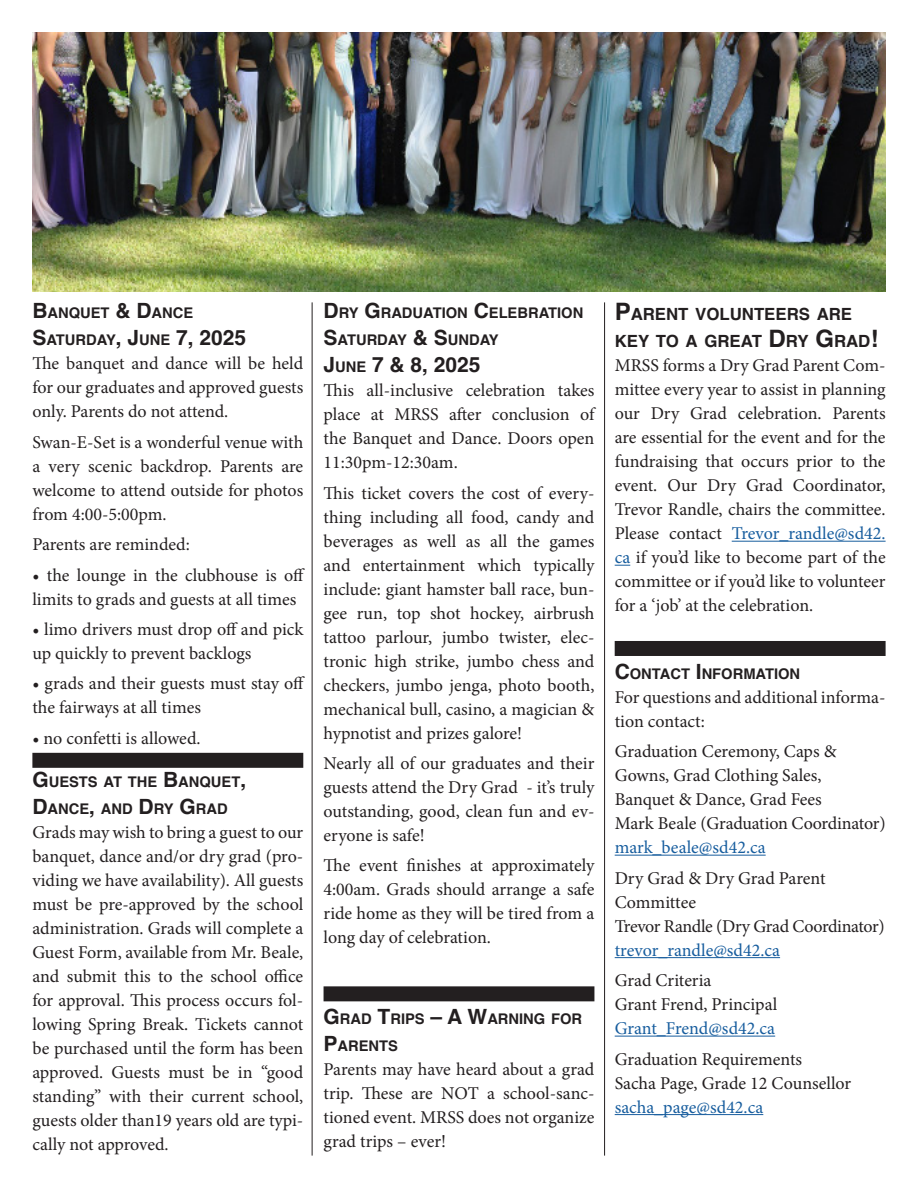
<style>
.page{position:relative;width:918px;height:1188px;background:#fff}
.page>*{position:absolute;margin:0;border:0;box-sizing:border-box;transform-origin:0 0}
.t1{font:700 21px "Helvetica";color:#231f20}
.t2{font:18px/24px "Minion Pro";letter-spacing:-.005em;color:#231f20;text-align:justify}
.t3{font:18px "Minion Pro";color:#175d9e}
.t4{font:700 16.8px/27px "Helvetica";color:#231f20}
.t5{font:700 14.7px/27px "Helvetica";color:#231f20}
.s1{font-size:21px}
.s2{font-size:14.7px}
.s3{font-size:24px}
.s4{color:#175d9e}
</style>
<div class="page">
<hr style="left:732px;top:541px;width:154px;height:1px;background:#175d9e">
<svg style="left:615px;top:565px;width:15px;height:1px"></svg>
<img style="left:32px;top:32px;width:854px;height:260px">
<div style="left:32px;top:753px;width:271px;height:15px;background:#231f20"></div>
<hr style="left:615px;top:855px;width:151px;height:1px;background:#175d9e">
<hr style="left:615px;top:957px;width:165px;height:1px;background:#175d9e">
<hr style="left:615px;top:1036px;width:160px;height:1px;background:#175d9e">
<hr style="left:615px;top:1114px;width:148px;height:1px;background:#175d9e">
<div style="left:324px;top:986px;width:270px;height:15px;background:#231f20"></div>
<hr style="left:312px;top:302px;width:1px;height:854px;background:#231f20">
<hr style="left:604px;top:302px;width:1px;height:854px;background:#231f20">
<div style="left:615px;top:641px;width:271px;height:15px;background:#231f20"></div>
<p class="t5" style="left:32px;top:301px;width:215px"><span class="s1">B</span>ANQUET <span class="s1">&amp; D</span>ANCE<br><span class="s1">S</span>ATURDAY<span class="s1">, J</span>UNE <span class="s1">7, 2025</span></p>
<p class="t2" style="left:32px;top:351px;width:272px">The banquet and dance will be held for our graduates and approved guests only. Parents do not attend.</p>
<p class="t2" style="left:32px;top:430px;width:272px">Swan-E-Set is a wonderful venue with a very scenic backdrop. Parents are welcome to attend outside for photos from 4:00-5:00pm.</p>
<p class="t2" style="left:32px;top:532px;width:159px">Parents are reminded:</p>
<p class="t2" style="left:32px;top:563px;width:274px">• the lounge in the clubhouse is off limits to grads and guests at all times</p>
<p class="t2" style="left:32px;top:617px;width:272px">• limo drivers must drop off and pick up quickly to prevent backlogs</p>
<p class="t2" style="left:32px;top:672px;width:274px">• grads and their guests must stay off the fairways at all times</p>
<p class="t2" style="left:32px;top:726px;width:170px">• no confetti is allowed.</p>
<p class="t5" style="left:32px;top:770px;width:215px"><span class="s1">G</span>UESTS AT THE <span class="s1">B</span>ANQUET<span class="s1">,<br>D</span>ANCE<span class="s1">,</span> AND <span class="s1">D</span>RY <span class="s1">G</span>RAD</p>
<p class="t2" style="left:32px;top:820px;width:272px">Grads may wish to bring a guest to our banquet, dance and/or dry grad (pro&shy;viding we have availability). All guests must be pre-approved by the school administration. Grads will complete a Guest Form, available from Mr. Beale, and submit this to the school office for approval. This process occurs fol&shy;lowing Spring Break. Tickets cannot be purchased until the form has been approved. Guests must be in “good standing” with their current school, guests older than19 years old are typi&shy;cally not approved.</p>
<p class="t5" style="left:324px;top:301px;width:261px"><span class="s1">D</span>RY <span class="s1">G</span>RADUATION <span class="s1">C</span>ELEBRATION<br><span class="s1">S</span>ATURDAY <span class="s1">&amp; S</span>UNDAY</p>
<p class="t1" style="left:324px;top:352px;width:159px">J<span class="s2">UNE</span> 7 &amp; 8, 2025</p>
<p class="t2" style="left:324px;top:378px;width:272px">This all-inclusive celebration takes place at MRSS after conclusion of the Banquet and Dance. Doors open 11:30pm-12:30am.</p>
<p class="t2" style="left:324px;top:481px;width:272px">This ticket covers the cost of every&shy;thing including all food, candy and beverages as well as all the games and entertainment which typically include: giant hamster ball race, bun&shy;gee run, top shot hockey, airbrush tattoo parlour, jumbo twister, elec&shy;tronic high strike, jumbo chess and checkers, jumbo jenga, photo booth, mechanical bull, casino, a magician &amp; hypnotist and prizes galore!</p>
<p class="t2" style="left:324px;top:751px;width:272px">Nearly all of our graduates and their guests attend the Dry Grad - it’s truly outstanding, good, clean fun and ev&shy;eryone is safe!</p>
<p class="t2" style="left:324px;top:854px;width:272px">The event finishes at approximately 4:00am. Grads should arrange a safe ride home as they will be tired from a long day of celebration.</p>
<p class="t5" style="left:324px;top:1007px;width:260px"><span class="s1">G</span>RAD <span class="s1">T</span>RIPS <span class="s1">– A W</span>ARNING FOR<br><span class="s1">P</span>ARENTS</p>
<p class="t2" style="left:324px;top:1057px;width:272px">Parents may have heard about a grad trip. These are NOT a school-sanc&shy;tioned event. MRSS does not organize grad trips – ever!</p>
<p class="t4" style="left:615px;top:303px;width:265px"><span class="s3">P</span>ARENT VOLUNTEERS ARE<br>KEY TO A GREAT <span class="s3">D</span>RY <span class="s3">G</span>RAD<span class="s3">!</span></p>
<p class="t2" style="left:615px;top:354px;width:272px">MRSS forms a Dry Grad Parent Com&shy;mittee every year to assist in planning our Dry Grad celebration. Parents are essential for the event and for the fundraising that occurs prior to the event. Our Dry Grad Coordinator, Trevor Randle, chairs the committee.<br>Please contact <span class="s4">Trevor_randle@sd42. ca</span> if you’d like to become part of the committee or if you’d like to volunteer for a ‘job’ at the celebration.</p>
<p class="t5" style="left:615px;top:662px;width:187px"><span class="s1">C</span>ONTACT <span class="s1">I</span> NFORMATION</p>
<p class="t2" style="left:615px;top:685px;width:272px">For questions and additional informa&shy;tion contact:</p>
<p class="t2" style="left:615px;top:740px;width:272px;text-align:left">Graduation Ceremony, Caps &amp;<br>Gowns, Grad Clothing Sales,<br>Banquet &amp; Dance, Grad Fees<br>Mark Beale (Graduation Coordinator)</p>
<p class="t3" style="left:615px;top:836px;width:152px">mark_beale@sd42.ca</p>
<p class="t2" style="left:615px;top:866px;width:271px;text-align:left">Dry Grad &amp; Dry Grad Parent<br>Committee<br>Trevor Randle (Dry Grad Coordinator)</p>
<p class="t3" style="left:615px;top:938px;width:167px">trevor_randle@sd42.ca</p>
<p class="t2" style="left:615px;top:969px;width:164px">Grad Criteria<br>Grant Frend, Principal</p>
<p class="t3" style="left:615px;top:1016px;width:162px">Grant_Frend@sd42.ca</p>
<p class="t2" style="left:615px;top:1047px;width:238px">Graduation Requirements<br>Sacha Page, Grade 12 Counsellor</p>
<p class="t3" style="left:615px;top:1095px;width:150px">sacha_page@sd42.ca</p>
</div>
